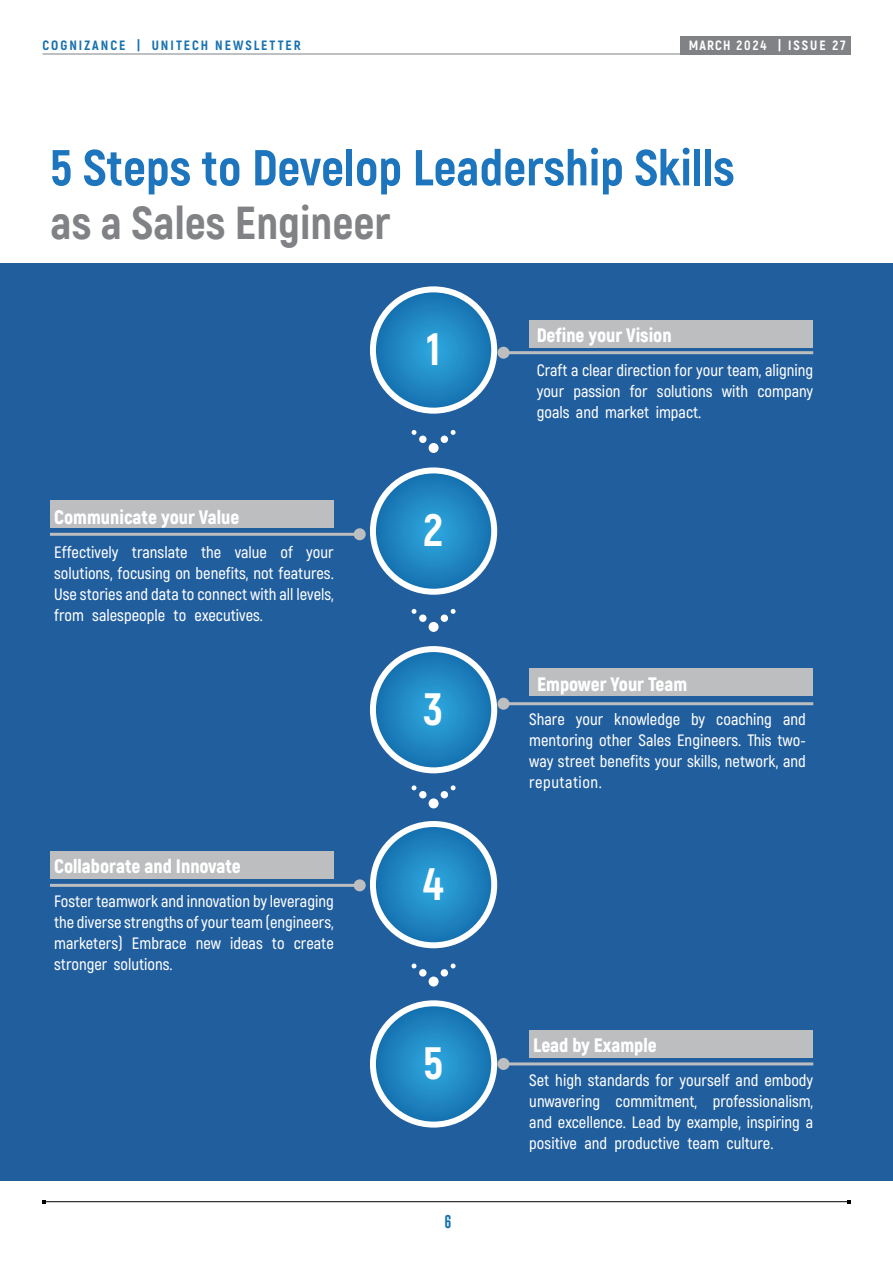
<style>
.page{position:relative;width:893px;height:1263px;background:#fff}
.page>*{position:absolute;margin:0;border:0;box-sizing:border-box;transform-origin:0 0}
.t1{font:800 50.4px "Akrobat";color:#1c75bd}
.t2{font:800 46.2px "Akrobat";color:#808285}
.t3{font:800 45.3px "Akrobat";color:#fff}
.t4{font:900 19.5px "Akrobat";color:#fff}
.t5{font:600 16.5px/21px "Akrobat";color:#fff;text-align:justify}
.t6{font:800 13.5px "Akrobat";letter-spacing:.15em;color:#1671b0}
.t7{font:800 13.5px "Akrobat";letter-spacing:.15em;color:#fff}
.t8{font:13.5px "Gobold";color:#1671b0}
</style>
<div class="page">
<hr style="left:44px;top:1201px;width:805px;height:1px;background:#000">
<div style="left:0;top:264px;width:893px;height:917px;background:#215e9e"></div>
<div style="left:529px;top:320px;width:284px;height:28px;background:#bcbec0"></div>
<div style="left:529px;top:668px;width:284px;height:28px;background:#bcbec0"></div>
<div style="left:529px;top:1030px;width:284px;height:28px;background:#bcbec0"></div>
<div style="left:50px;top:851px;width:284px;height:28px;background:#bcbec0"></div>
<div style="left:50px;top:500px;width:284px;height:28px;background:#bcbec0"></div>
<hr style="left:43px;top:54px;width:807px;height:1px;background:#808285">
<div style="left:680px;top:36px;width:170px;height:18px;background:#808285"></div>
<div style="left:429px;top:443px;width:10px;height:10px;background:#fff;border-radius:50%"></div>
<div style="left:441px;top:436px;width:7px;height:7px;background:#fff;border-radius:50%"></div>
<div style="left:419px;top:436px;width:8px;height:7px;background:#fff;border-radius:50%"></div>
<svg style="left:451px;top:430px;width:5px;height:5px"></svg>
<svg style="left:412px;top:430px;width:4px;height:5px"></svg>
<div style="left:429px;top:622px;width:10px;height:10px;background:#fff;border-radius:50%"></div>
<div style="left:441px;top:614px;width:7px;height:8px;background:#fff;border-radius:50%"></div>
<div style="left:419px;top:614px;width:8px;height:8px;background:#fff;border-radius:50%"></div>
<svg style="left:451px;top:609px;width:5px;height:5px"></svg>
<svg style="left:412px;top:609px;width:4px;height:5px"></svg>
<div style="left:429px;top:798px;width:10px;height:10px;background:#fff;border-radius:50%"></div>
<div style="left:441px;top:791px;width:7px;height:7px;background:#fff;border-radius:50%"></div>
<div style="left:419px;top:791px;width:8px;height:7px;background:#fff;border-radius:50%"></div>
<svg style="left:451px;top:785px;width:5px;height:5px"></svg>
<svg style="left:412px;top:785px;width:4px;height:5px"></svg>
<div style="left:429px;top:976px;width:10px;height:10px;background:#fff;border-radius:50%"></div>
<div style="left:441px;top:969px;width:7px;height:7px;background:#fff;border-radius:50%"></div>
<div style="left:419px;top:969px;width:8px;height:7px;background:#fff;border-radius:50%"></div>
<svg style="left:451px;top:963px;width:5px;height:5px"></svg>
<svg style="left:412px;top:963px;width:4px;height:5px"></svg>
<div style="left:370px;top:286px;width:127px;height:128px;background:#fff;border-radius:50%"></div>
<div style="left:370px;top:467px;width:127px;height:128px;background:#fff;border-radius:50%"></div>
<div style="left:370px;top:646px;width:127px;height:127px;background:#fff;border-radius:50%"></div>
<div style="left:370px;top:821px;width:127px;height:127px;background:#fff;border-radius:50%"></div>
<div style="left:370px;top:1000px;width:127px;height:127px;background:#fff;border-radius:50%"></div>
<svg style="left:376px;top:292px;width:115px;height:116px;background:#2085c1"></svg>
<svg style="left:376px;top:473px;width:115px;height:116px;background:#2085c1"></svg>
<svg style="left:376px;top:652px;width:115px;height:115px;background:#1f84c0"></svg>
<svg style="left:376px;top:827px;width:115px;height:115px;background:#1f84c0"></svg>
<svg style="left:376px;top:1006px;width:115px;height:115px;background:#1f85c0"></svg>
<hr style="left:503px;top:351px;width:310px;height:3px;background:#bcbec0">
<div style="left:497px;top:347px;width:12px;height:12px;background:#bcbec0;border-radius:50%"></div>
<hr style="left:503px;top:702px;width:310px;height:3px;background:#bcbec0">
<div style="left:497px;top:698px;width:12px;height:12px;background:#bcbec0;border-radius:50%"></div>
<hr style="left:50px;top:533px;width:310px;height:3px;background:#bcbec0">
<div style="left:354px;top:528px;width:12px;height:12px;background:#bcbec0;border-radius:50%"></div>
<hr style="left:50px;top:884px;width:310px;height:3px;background:#bcbec0">
<div style="left:354px;top:879px;width:12px;height:12px;background:#bcbec0;border-radius:50%"></div>
<hr style="left:503px;top:1062px;width:310px;height:3px;background:#bcbec0">
<div style="left:497px;top:1058px;width:12px;height:12px;background:#bcbec0;border-radius:50%"></div>
<p class="t6" style="left:43px;top:36px;width:260px">COGNIZANCE | UNITECH NEWSLETTER</p>
<p class="t7" style="left:689px;top:37px;width:158px">MARCH 2024 | ISSUE 27</p>
<h1 class="t1" style="left:50px;top:136px;width:686px">5 Steps to Develop Leadership Skills</h1>
<h2 class="t2" style="left:51px;top:193px;width:341px">as a Sales Engineer</h2>
<p class="t4" style="left:54px;top:504px;width:187px">Communicate your Value</p>
<p class="t5" style="left:54px;top:541px;width:281px">Effectively translate the value of your solutions, focusing on benefits, not features.<br>Use stories and data to connect with all levels, from salespeople to executives.</p>
<p class="t4" style="left:54px;top:853px;width:188px">Collaborate and Innovate</p>
<p class="t5" style="left:54px;top:890px;width:281px">Foster teamwork and innovation by leveraging the diverse strengths of your team (engineers, marketers) Embrace new ideas to create stronger solutions.</p>
<h3 class="t3" style="left:426px;top:320px;width:15px">1</h3>
<h3 class="t3" style="left:424px;top:501px;width:21px">2</h3>
<h3 class="t3" style="left:424px;top:680px;width:21px">3</h3>
<h3 class="t3" style="left:423px;top:855px;width:22px">4</h3>
<h3 class="t3" style="left:423px;top:1034px;width:22px">5</h3>
<p class="t8" style="left:445px;top:1212px;width:9px">6</p>
<p class="t4" style="left:537px;top:323px;width:136px">Define your Vision</p>
<p class="t5" style="left:537px;top:360px;width:278px">Craft a clear direction for your team, aligning your passion for solutions with company goals and market impact.</p>
<p class="t4" style="left:537px;top:671px;width:152px">Empower Your Team</p>
<p class="t5" style="left:529px;top:708px;width:278px">Share your knowledge by coaching and mentoring other Sales Engineers. This two&shy;way street benefits your skills, network, and reputation.</p>
<p class="t4" style="left:533px;top:1032px;width:125px">Lead by Example</p>
<p class="t5" style="left:529px;top:1069px;width:285px">Set high standards for yourself and embody unwavering commitment, professionalism, and excellence. Lead by example, inspiring a positive and productive team culture.</p>
</div>
